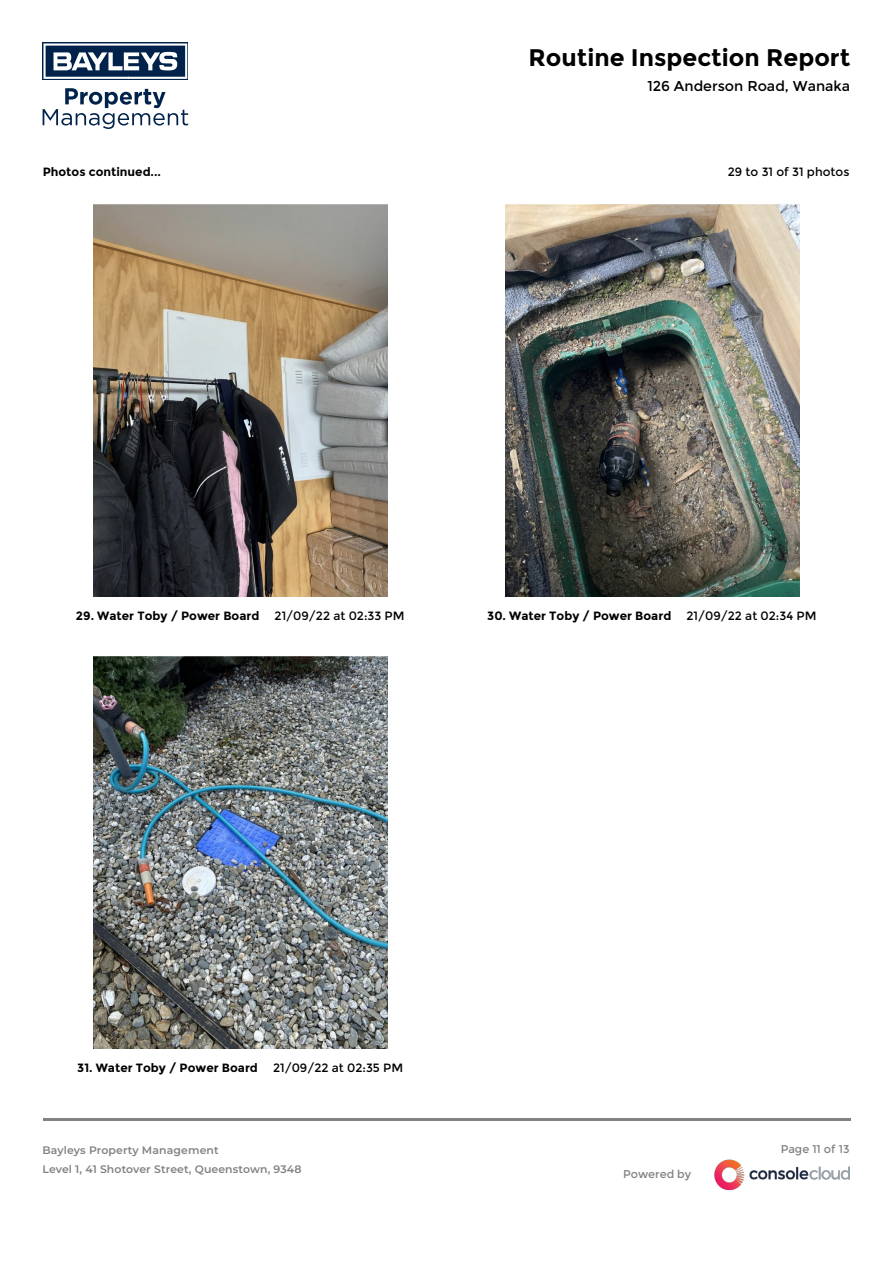
<style>
.page{position:relative;width:893px;height:1263px;background:#fff}
.page>*{position:absolute;margin:0;border:0;box-sizing:border-box;transform-origin:0 0}
.t1{font:700 24px "Montserrat";color:#000}
.t2{font:14.25px "Montserrat";color:#000}
.t3{font:700 12px "Montserrat";color:#000}
.t4{font:12px "Montserrat";color:#000}
.t5{font:11.25px/19.5px "Montserrat";color:#828282}
.t6{font:600 10.8px/18.8px "Montserrat";letter-spacing:.01em;color:#828282}
</style>
<div class="page">
<hr style="left:43px;top:1118px;width:807px;height:2px;background:#828282">
<img style="left:714px;top:1159px;width:135px;height:30px">
<img style="left:94px;top:205px;width:294px;height:391px">
<img style="left:505px;top:205px;width:294px;height:391px">
<img style="left:94px;top:657px;width:294px;height:391px">
<svg style="left:43px;top:43px;width:145px;height:37px"></svg>
<svg style="left:43px;top:43px;width:144px;height:36px"></svg>
<svg style="left:43px;top:88px;width:145px;height:41px"></svg>
<p class="t1" style="left:528px;top:47px;width:323px">Routine Inspection Report</p>
<p class="t2" style="left:647px;top:80px;width:204px">126 Anderson Road, Wanaka</p>
<p class="t3" style="left:43px;top:167px;width:120px">Photos continued...</p>
<p class="t4" style="left:728px;top:166px;width:123px">29 to 31 of 31 photos</p>
<p class="t3" style="left:76px;top:610px;width:185px">29. Water Toby / Power Board</p>
<p class="t4" style="left:275px;top:610px;width:132px">21/09/22 at 02:33 PM</p>
<p class="t3" style="left:487px;top:610px;width:186px">30. Water Toby / Power Board</p>
<p class="t4" style="left:686px;top:610px;width:131px">21/09/22 at 02:34 PM</p>
<p class="t3" style="left:77px;top:1062px;width:182px">31. Water Toby / Power Board</p>
<p class="t4" style="left:273px;top:1062px;width:132px">21/09/22 at 02:35 PM</p>
<p class="t5" style="left:93px;top:1140px;width:211px;text-indent:-50px">The Accommodation Centre<br>1 S otover Street, Queenstown, 9348</p>
<p class="t5" style="left:781px;top:1140px;width:70px">Page 11 of 13</p>
<p class="t6" style="left:43px;top:1140px;width:261px">Bayleys Property Management<br>Level 1, 41 Shotover Street, Queenstown, 9348</p>
<p class="t5" style="left:623px;top:1165px;width:70px">Powered by</p>
</div>
